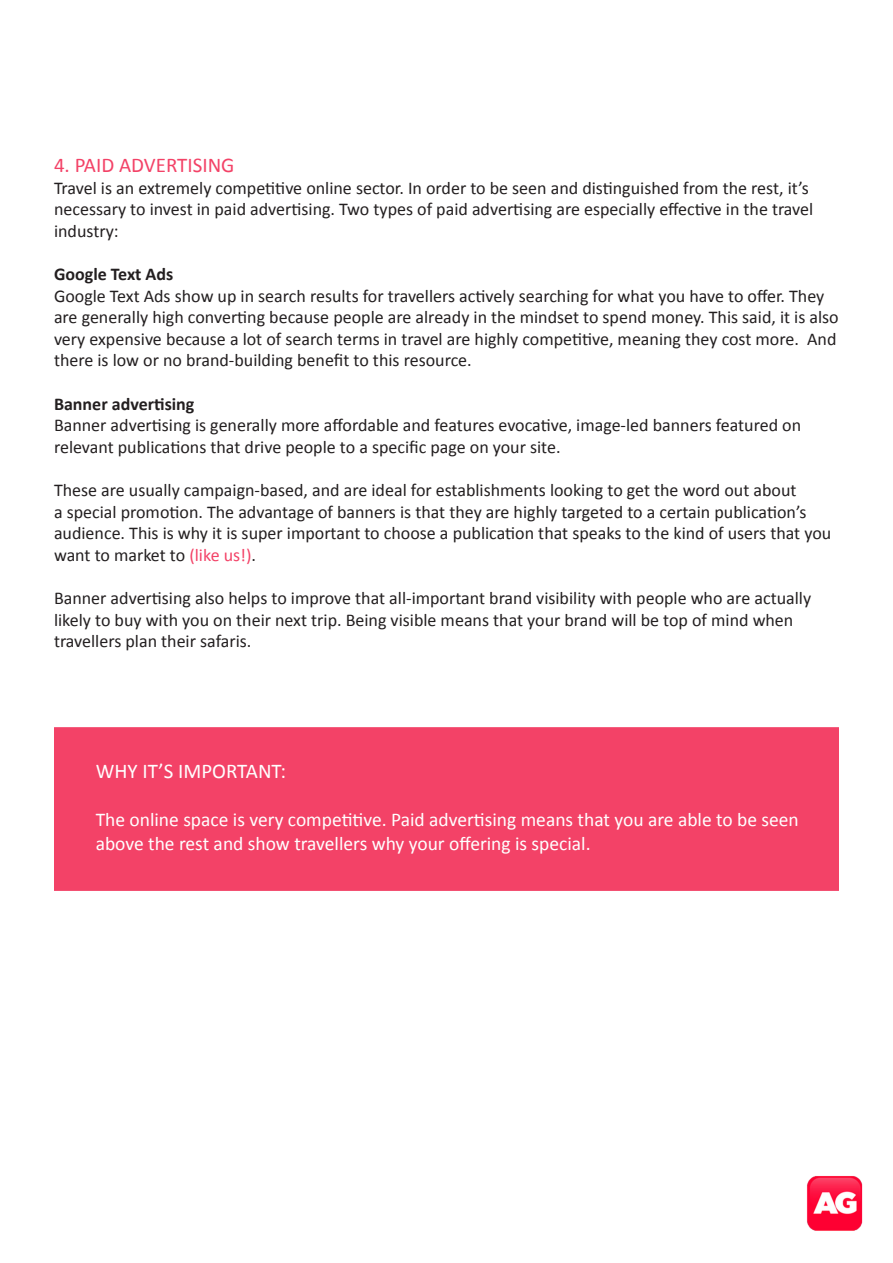
<style>
.page{position:relative;width:893px;height:1263px;background:#fff}
.page>*{position:absolute;margin:0;border:0;box-sizing:border-box;transform-origin:0 0}
.t1{font:21px "Calibri";color:#f34267}
.t2{font:21px "Calibri";color:#fff}
.t3{font:19.5px/23.4px "Calibri";color:#fff}
.t4{font:18px/21.6px "Calibri";color:#231f20}
.t5{font:700 18px "Calibri";color:#231f20}
.s1{color:#f34267}
</style>
<div class="page">
<div style="left:54px;top:727px;width:785px;height:164px;background:#f34267;border:2px solid #f34267"></div>
<img style="left:806px;top:1176px;width:57px;height:55px">
<p class="t1" style="left:54px;top:152px;width:182px">4. PAID ADVERTISING</p>
<p class="t4" style="left:54px;top:176px;width:761px">Travel is an extremely competitive online sector. In order to be seen and distinguished from the rest, it’s necessary to invest in paid advertising. Two types of paid advertising are especially effective in the travel industry:</p>
<p class="t5" style="left:54px;top:263px;width:121px">Google Text Ads</p>
<p class="t4" style="left:54px;top:284px;width:786px">Google Text Ads show up in search results for travellers actively searching for what you have to offer. They are generally high converting because people are already in the mindset to spend money. This said, it is also very expensive because a lot of search terms in travel are highly competitive, meaning they cost more. And there is low or no brand-building benefit to this resource.</p>
<p class="t5" style="left:54px;top:392px;width:142px">Banner advertising</p>
<p class="t4" style="left:54px;top:414px;width:749px">Banner advertising is generally more affordable and features evocative, image-led banners featured on relevant publications that drive people to a specific page on your site.</p>
<p class="t4" style="left:54px;top:478px;width:779px">These are usually campaign-based, and are ideal for establishments looking to get the word out about<br>a special promotion. The advantage of banners is that they are highly targeted to a certain publication’s audience. This is why it is super important to choose a publication that speaks to the kind of users that you want to market to <span class="s1">(like us!)</span>.</p>
<p class="t4" style="left:54px;top:586px;width:759px">Banner advertising also helps to improve that all-important brand visibility with people who are actually likely to buy with you on their next trip. Being visible means that your brand will be top of mind when travellers plan their safaris.</p>
<p class="t2" style="left:96px;top:758px;width:192px">WHY IT’S IMPORTANT:</p>
<p class="t3" style="left:96px;top:807px;width:705px">The online space is very competitive. Paid advertising means that you are able to be seen above the rest and show travellers why your offering is special.</p>
</div>
